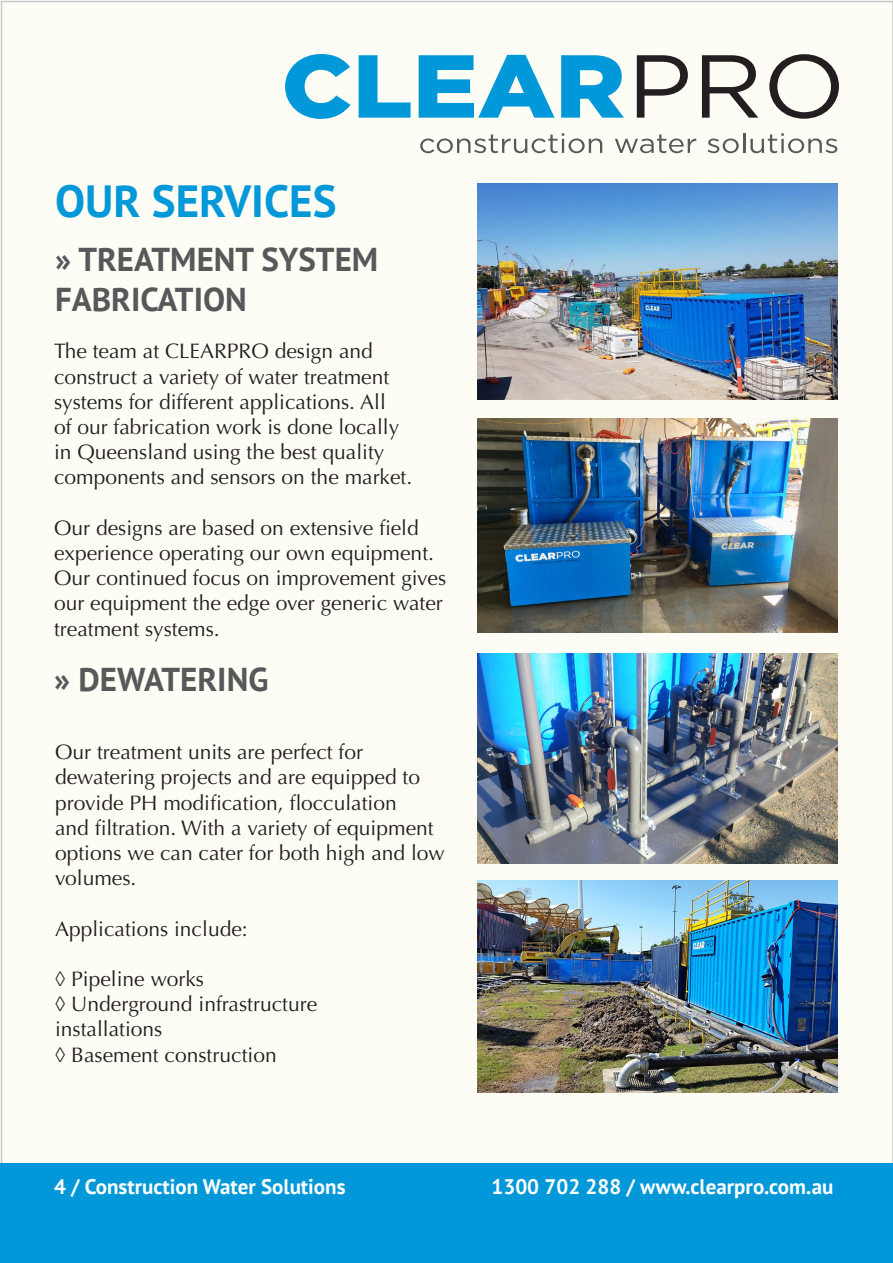
<style>
.page{position:relative;width:893px;height:1263px;background:#fff}
.page>*{position:absolute;margin:0;border:0;box-sizing:border-box;transform-origin:0 0}
.t1{font:700 45px "PT Sans";color:#0098d9}
.t2{font:700 33px "PT Sans";color:#57585a}
.t3{font:21px/25.2px "Optima";color:#231f20}
.t4{font:700 21px "PT Sans";color:#fff}
</style>
<div class="page">
<div style="left:2px;top:2px;width:891px;height:1261px;background:#fefdf5"></div>
<svg style="left:285px;top:54px;width:65px;height:65px"></svg>
<svg style="left:359px;top:55px;width:52px;height:63px"></svg>
<svg style="left:419px;top:55px;width:135px;height:63px"></svg>
<svg style="left:561px;top:55px;width:63px;height:63px"></svg>
<svg style="left:637px;top:55px;width:51px;height:63px"></svg>
<svg style="left:702px;top:55px;width:56px;height:63px"></svg>
<svg style="left:769px;top:54px;width:70px;height:65px"></svg>
<svg style="left:420px;top:133px;width:182px;height:20px"></svg>
<svg style="left:615px;top:135px;width:81px;height:18px"></svg>
<svg style="left:707px;top:138px;width:32px;height:15px"></svg>
<hr style="left:743px;top:133px;width:2px;height:20px;background:#57585a">
<svg style="left:750px;top:133px;width:87px;height:20px"></svg>
<div style="left:0;top:1163px;width:892px;height:100px;background:#0098d9"></div>
<img style="left:477px;top:419px;width:361px;height:213px">
<img style="left:477px;top:183px;width:361px;height:217px">
<img style="left:477px;top:653px;width:361px;height:210px">
<img style="left:477px;top:880px;width:361px;height:213px">
<p class="t1" style="left:55px;top:171px;width:283px">OUR SERVICES</p>
<p class="t2" style="left:55px;top:238px;width:325px">» TREATMENT SYSTEM</p>
<p class="t2" style="left:55px;top:277px;width:193px">FABRICATION</p>
<p class="t3" style="left:54px;top:339px;width:360px">The team at CLEARPRO design and construct a variety of water treatment systems for different applications. All<br>of our fabrication work is done locally in Queensland using the best quality components and sensors on the market.</p>
<p class="t3" style="left:54px;top:515px;width:394px">Our designs are based on extensive field experience operating our own equipment.<br>Our continued focus on improvement gives our equipment the edge over generic water treatment systems.</p>
<p class="t2" style="left:54px;top:657px;width:216px">» DEWATERING</p>
<p class="t3" style="left:55px;top:740px;width:391px">Our treatment units are perfect for dewatering projects and are equipped to provide PH modification, flocculation<br>and filtration. With a variety of equipment options we can cater for both high and low volumes.</p>
<p class="t3" style="left:55px;top:916px;width:194px">Applications include:</p>
<p class="t3" style="left:55px;top:967px;width:151px">◊ Pipeline works</p>
<p class="t3" style="left:55px;top:992px;width:264px">◊ Underground infrastructure</p>
<p class="t3" style="left:55px;top:1017px;width:109px">installations</p>
<p class="t3" style="left:55px;top:1042px;width:223px">◊ Basement construction</p>
<p class="t4" style="left:54px;top:1173px;width:293px">4 / Construction Water Solutions</p>
<p class="t4" style="left:492px;top:1172px;width:343px">1300 702 288 / www.clearpro.com.au</p>
</div>
